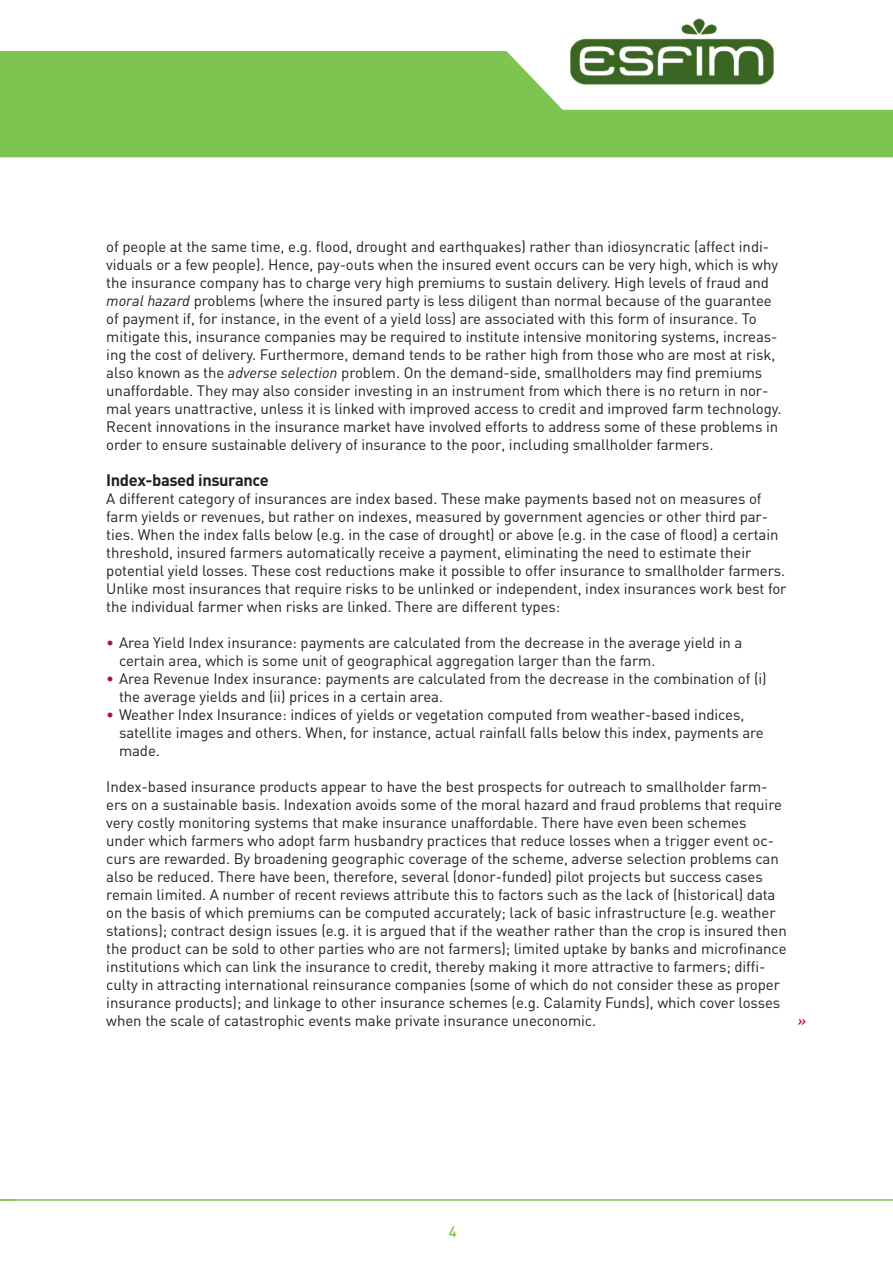
<style>
.page{position:relative;width:893px;height:1263px;background:#fff}
.page>*{position:absolute;margin:0;border:0;box-sizing:border-box;transform-origin:0 0}
.onderkop_a_b_c{font:700 16.5px "DIN";letter-spacing:-.025em;color:#231f20}
.brood_eerste{font:15px/18px "DIN";letter-spacing:-.005em;color:#231f20}
.t1{font:500 15px "DIN";color:#7ec451}
.fotobijschrift{font:italic 500 15px "DIN";color:#b80c48}
.s1{font-style:italic}
.s2{color:#b80c48}
</style>
<div class="page">
<hr style="left:0;top:1199px;width:893px;height:2px;background:#7ec451">
<svg style="left:0;top:51px;width:893px;height:106px;background:#91cc6b"></svg>
<img style="left:566px;top:18px;width:214px;height:70px">
<p class="brood_eerste" style="left:106px;top:237px;width:677px">of people at the same time, e.g. flood, drought and earthquakes) rather than idiosyncratic (affect indi&shy;viduals or a few people). Hence, pay-outs when the insured event occurs can be very high, which is why the insurance company has to charge very high premiums to sustain delivery. High levels of fraud and <span class="s1">moral hazard</span> problems (where the insured party is less diligent than normal because of the guarantee of payment if, for instance, in the event of a yield loss) are associated with this form of insurance. To mitigate this, insurance companies may be required to institute intensive monitoring systems, increas&shy;ing the cost of delivery. Furthermore, demand tends to be rather high from those who are most at risk, also known as the <span class="s1">adverse selection</span> problem. On the demand-side, smallholders may find premiums unaffordable. They may also consider investing in an instrument from which there is no return in nor&shy;mal years unattractive, unless it is linked with improved access to credit and improved farm technology.<br>Recent innovations in the insurance market have involved efforts to address some of these problems in order to ensure sustainable delivery of insurance to the poor, including smallholder farmers.</p>
<p class="onderkop_a_b_c" style="left:106px;top:469px;width:164px">Index-based insurance</p>
<p class="brood_eerste" style="left:106px;top:489px;width:682px">A different category of insurances are index based. These make payments based not on measures of farm yields or revenues, but rather on indexes, measured by government agencies or other third par&shy;ties. When the index falls below (e.g. in the case of drought) or above (e.g. in the case of flood) a certain threshold, insured farmers automatically receive a payment, eliminating the need to estimate their potential yield losses. These cost reductions make it possible to offer insurance to smallholder farmers.<br>Unlike most insurances that require risks to be unlinked or independent, index insurances work best for the individual farmer when risks are linked. There are different types:</p>
<p class="brood_eerste" style="left:119px;top:633px;width:625px;text-indent:-13px"><span class="s2">•</span> Area Yield Index insurance: payments are calculated from the decrease in the average yield in a certain area, which is some unit of geographical aggregation larger than the farm.</p>
<p class="brood_eerste" style="left:119px;top:669px;width:649px;text-indent:-13px"><span class="s2">•</span> Area Revenue Index insurance: payments are calculated from the decrease in the combination of (i) the average yields and (ii) prices in a certain area.</p>
<p class="brood_eerste" style="left:119px;top:705px;width:646px;text-indent:-13px"><span class="s2">•</span> Weather Index Insurance: indices of yields or vegetation computed from weather-based indices, satellite images and others. When, for instance, actual rainfall falls below this index, payments are made.</p>
<p class="brood_eerste" style="left:106px;top:777px;width:682px">Index-based insurance products appear to have the best prospects for outreach to smallholder farm&shy;ers on a sustainable basis. Indexation avoids some of the moral hazard and fraud problems that require very costly monitoring systems that make insurance unaffordable. There have even been schemes under which farmers who adopt farm husbandry practices that reduce losses when a trigger event oc&shy;curs are rewarded. By broadening geographic coverage of the scheme, adverse selection problems can also be reduced. There have been, therefore, several (donor-funded) pilot projects but success cases remain limited. A number of recent reviews attribute this to factors such as the lack of (historical) data on the basis of which premiums can be computed accurately; lack of basic infrastructure (e.g. weather stations); contract design issues (e.g. it is argued that if the weather rather than the crop is insured then the product can be sold to other parties who are not farmers); limited uptake by banks and microfinance institutions which can link the insurance to credit, thereby making it more attractive to farmers; diffi&shy;culty in attracting international reinsurance companies (some of which do not consider these as proper insurance products); and linkage to other insurance schemes (e.g. Calamity Funds), which cover losses when the scale of catastrophic events make private insurance uneconomic.</p>
<p class="fotobijschrift" style="left:798px;top:1011px;width:10px">»</p>
<p class="t1" style="left:449px;top:1222px;width:9px">4</p>
</div>
